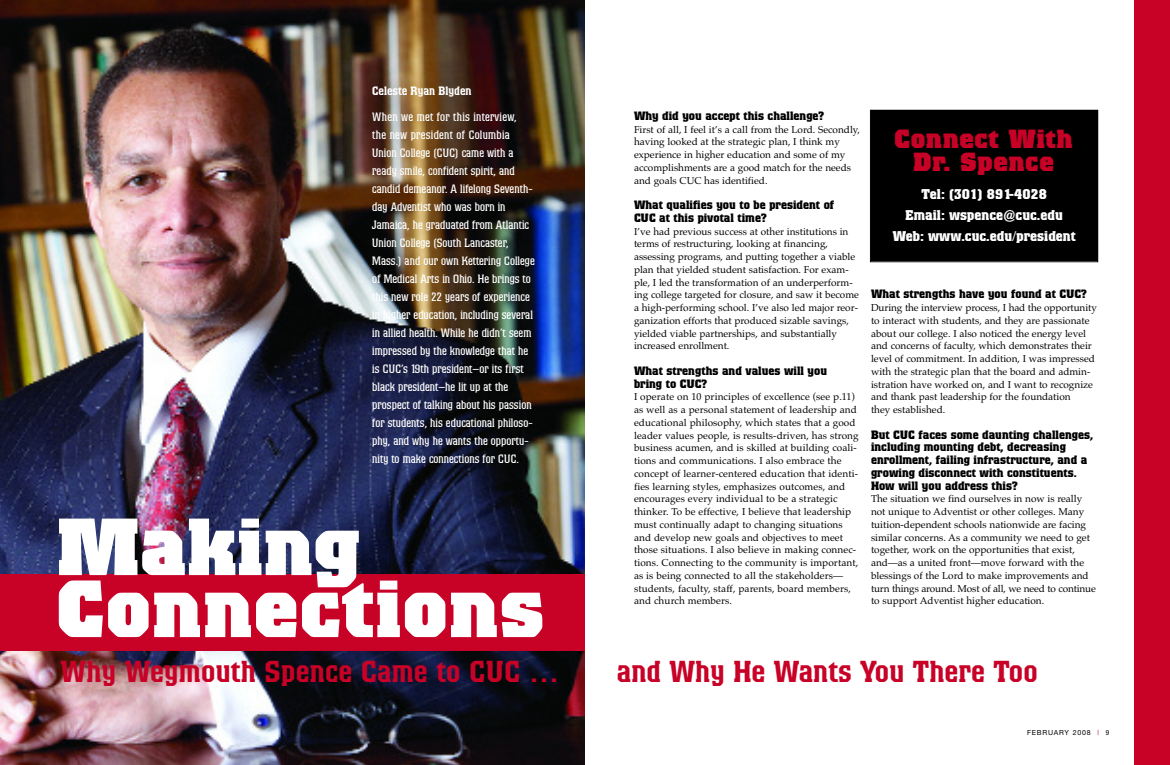
<style>
.page{position:relative;width:1170px;height:765px;background:#fff}
.page>*{position:absolute;margin:0;border:0;box-sizing:border-box;transform-origin:0 0}
.t1{font:900 80px/62px "Colossalis";letter-spacing:.01em;color:#fff}
.t2{font:500 30px "Colossalis";letter-spacing:.01em;color:#c80127}
.t3{font:900 26px/23px "Colossalis";letter-spacing:.02em;color:#c80127;text-align:center}
.t4{font:700 14px/21px "Colossalis";color:#fff;text-align:center}
.t5{font:12px/18px "Colossalis";letter-spacing:.005em;color:#fff}
.t6{font:700 12px/12.8px "Colossalis";color:#000}
.t7{font:500 12px "Colossalis";color:#fff}
.t8{font:10px/12.8px "Palatino";color:#000}
.t9{font:7px "Helvetica Neue";letter-spacing:.11em;color:#000}
.s1{color:#c80127}
.s2{font-stretch:condensed}
</style>
<div class="page">
<img style="left:0;top:0;width:585px;height:765px">
<div style="left:871px;top:110px;width:227px;height:152px;background:#000"></div>
<div style="left:870px;top:110px;width:228px;height:152px;border:1px solid #000"></div>
<div style="left:1134px;top:0;width:36px;height:765px;background:#c80127"></div>
<div style="left:0;top:575px;width:585px;height:76px;background:#c80127"></div>
<p class="t7" style="left:372px;top:87px;width:101px">Celeste Ryan Blyden</p>
<p class="t5" style="left:372px;top:109px;width:164px">When we met for this interview,<br>the new president of Columbia Union College (CUC) came with a ready smile, confident spirit, and candid demeanor. A lifelong Seventh&shy;day Adventist who was born in Jamaica, he graduated from Atlantic Union College (South Lancaster, Mass.) and our own Kettering College of Medical Arts in Ohio. He brings to this new role 22 years of experience in higher education, including several in allied health. While he didn’t seem impressed by the knowledge that he is CUC’s 19th president—or its first black president—he lit up at the prospect of talking about his passion for students, his educational philoso&shy;phy, and why he wants the opportu&shy;nity to make connections for CUC.</p>
<h1 class="t1" style="left:57px;top:524px;width:490px">Making<br>Connections</h1>
<p class="t6" style="left:634px;top:110px;width:192px">Why did you accept this challenge?</p>
<p class="t8" style="left:634px;top:123px;width:227px">First of all, I feel it’s a call from the Lord. Secondly, having looked at the strategic plan, I think my experience in higher education and some of my accomplishments are a good match for the needs and goals CUC has identified.</p>
<p class="t6" style="left:634px;top:200px;width:202px">What qualifies you to be president of<br>CUC at this pivotal time?</p>
<p class="t8" style="left:634px;top:225px;width:227px">I’ve had previous success at other institutions in terms of restructuring, looking at financing, assessing programs, and putting together a viable plan that yielded student satisfaction. For exam&shy;ple, I led the transformation of an underperform&shy;ing college targeted for closure, and saw it become a high-performing school. I’ve also led major reor&shy;ganization efforts that produced sizable savings, yielded viable partnerships, and substantially increased enrollment.</p>
<p class="t6" style="left:634px;top:365px;width:195px">What strengths and values will you bring to CUC?</p>
<p class="t8" style="left:634px;top:391px;width:226px">I operate on 10 principles of excellence (see p.11) as well as a personal statement of leadership and educational philosophy, which states that a good leader values people, is results-driven, has strong business acumen, and is skilled at building coali&shy;tions and communications. I also embrace the concept of learner-centered education that identi&shy;fies learning styles, emphasizes outcomes, and encourages every individual to be a strategic thinker. To be effective, I believe that leadership must continually adapt to changing situations and develop new goals and objectives to meet those situations. I also believe in making connec&shy;tions. Connecting to the community is important, as is being connected to all the stakeholders— students, faculty, staff, parents, board members, and church members.</p>
<h3 class="t3" style="left:895px;top:130px;width:179px">Connect With<br>Dr. Spence</h3>
<h3 class="t4" style="left:893px;top:185px;width:185px">Tel: (301) 891-4028<br>Email: wspence@cuc.edu<br>Web: www.cuc.edu/president</h3>
<p class="t6" style="left:871px;top:289px;width:218px">What strengths have you found at CUC?</p>
<p class="t8" style="left:871px;top:301px;width:227px">During the interview process, I had the opportunity to interact with students, and they are passionate about our college. I also noticed the energy level and concerns of faculty, which demonstrates their level of commitment. In addition, I was impressed with the strategic plan that the board and admin&shy;istration have worked on, and I want to recognize and thank past leadership for the foundation<br>they established.</p>
<p class="t6" style="left:871px;top:429px;width:224px">But CUC faces some daunting challenges, including mounting debt, decreasing enrollment, failing infrastructure, and a growing disconnect with constituents.<br>How will you address this?</p>
<p class="t8" style="left:871px;top:492px;width:226px">The situation we find ourselves in now is really not unique to Adventist or other colleges. Many tuition-dependent schools nationwide are facing similar concerns. As a community we need to get together, work on the opportunities that exist, and—as a united front—move forward with the blessings of the Lord to make improvements and turn things around. Most of all, we need to continue to support Adventist higher education.</p>
<h2 class="t2" style="left:61px;top:661px;width:500px">Why Weymouth Spence Came to CUC …</h2>
<h2 class="t2" style="left:617px;top:661px;width:422px">and Why He Wants You There Too</h2>
<p class="t9" style="left:1027px;top:730px;width:83px">FEBRUARY 2008 <span class="s1">|</span> <span class="s2">9</span></p>
</div>
